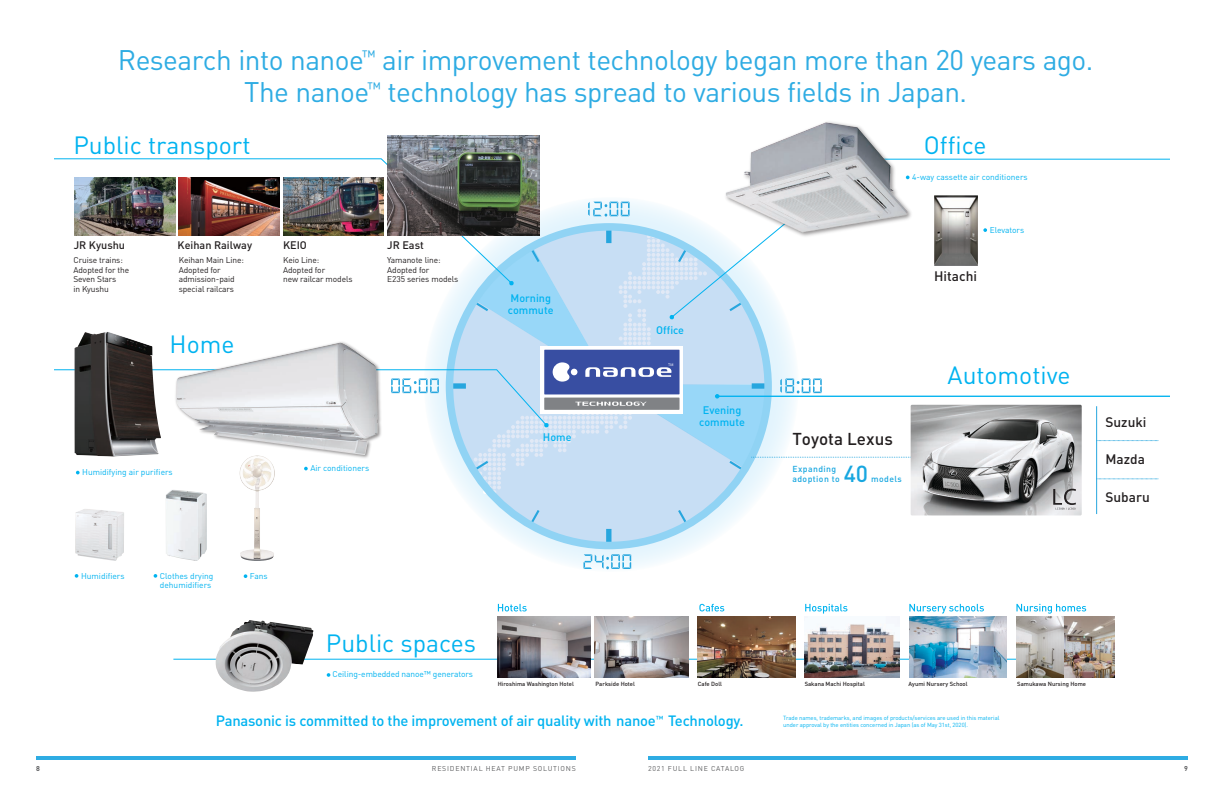
<style>
.page{position:relative;width:1224px;height:792px;background:#fff}
.page>*{position:absolute;margin:0;border:0;box-sizing:border-box;transform-origin:0 0}
.標準{font:28px/32px "DINOT";letter-spacing:-.02em;color:#2eace3;text-align:center}
.t1{font:24.7px "DIN";color:#00b3f0}
.t2{font:500 23px "DIN";color:#18a7e0}
.t3{font:500 17px "DINOT";color:#231f20}
.t4{font:500 14.8px "DINOT";letter-spacing:-.015em;color:#00b3f0}
.t5{font:500 13.6px "DINOT";color:#231f20}
.t6{font:500 10.9px/11.9px "DINOT";color:#00b3f0}
.t7{font:500 10.9px "DINOT";color:#231f20}
.t8{font:500 8.6px/10px "DIN";letter-spacing:.05em;color:#18a7e0}
.t9{font:8.4px/9.6px "DIN";letter-spacing:-.01em;color:#231f20}
.t10{font:8.4px/9.6px "DIN";color:#00b3f0}
.t11{font:7px "DINOT";letter-spacing:.11em;color:#5f6062}
.t12{font:700 7px "DINOT";color:#5f6062}
.t13{font:5.9px/6.9px "DIN";letter-spacing:-.01em;color:#00b3f0}
.t14{font:500 5.9px "DINOT";color:#231f20}
</style>
<div class="page">
<svg style="left:424px;top:197px;width:375px;height:375px;fill:#ebf7fd"></svg>
<svg style="left:460px;top:494px;width:303px;height:49px;fill:#c7def4"></svg>
<svg style="left:606px;top:529px;width:5px;height:16px"></svg>
<svg style="left:528px;top:508px;width:14px;height:19px"></svg>
<svg style="left:676px;top:508px;width:14px;height:19px"></svg>
<svg style="left:588px;top:202px;width:42px;height:15px"></svg>
<svg style="left:583px;top:554px;width:48px;height:15px"></svg>
<svg style="left:54px;top:158px;width:333px;height:69px"></svg>
<svg style="left:671px;top:159px;width:499px;height:107px"></svg>
<hr style="left:717px;top:396px;width:453px;height:1px;background:#00b3f0">
<img style="left:934px;top:195px;width:43px;height:71px">
<img style="left:715px;top:121px;width:204px;height:106px">
<img style="left:75px;top:509px;width:49px;height:52px">
<img style="left:166px;top:494px;width:41px;height:67px">
<img style="left:240px;top:494px;width:34px;height:67px">
<img style="left:75px;top:177px;width:100px;height:50px">
<img style="left:179px;top:177px;width:101px;height:50px">
<img style="left:283px;top:177px;width:101px;height:50px">
<img style="left:387px;top:135px;width:152px;height:92px">
<svg style="left:906px;top:176px;width:4px;height:3px"></svg>
<svg style="left:983px;top:228px;width:4px;height:4px"></svg>
<svg style="left:75px;top:574px;width:3px;height:4px"></svg>
<svg style="left:154px;top:574px;width:3px;height:4px"></svg>
<hr style="left:173px;top:659px;width:869px;height:1px;background:#00b3f0">
<img style="left:909px;top:616px;width:98px;height:62px">
<img style="left:698px;top:616px;width:97px;height:62px">
<img style="left:804px;top:616px;width:96px;height:62px">
<img style="left:1016px;top:617px;width:98px;height:61px">
<img style="left:595px;top:616px;width:94px;height:62px">
<img style="left:497px;top:616px;width:94px;height:62px">
<img style="left:216px;top:620px;width:97px;height:72px">
<svg style="left:327px;top:673px;width:3px;height:4px"></svg>
<svg style="left:244px;top:574px;width:3px;height:4px"></svg>
<svg style="left:498px;top:604px;width:29px;height:7px"></svg>
<svg style="left:699px;top:604px;width:25px;height:7px"></svg>
<svg style="left:805px;top:604px;width:42px;height:10px"></svg>
<svg style="left:909px;top:604px;width:75px;height:10px"></svg>
<svg style="left:1016px;top:604px;width:70px;height:10px"></svg>
<svg style="left:54px;top:227px;width:891px;height:267px"></svg>
<img style="left:911px;top:405px;width:171px;height:110px">
<svg style="left:1097px;top:440px;width:62px;height:1px"></svg>
<svg style="left:1097px;top:479px;width:62px;height:1px"></svg>
<svg style="left:1053px;top:489px;width:23px;height:21px"></svg>
<hr style="left:1096px;top:406px;width:1px;height:108px;background:#27a6de">
<hr style="left:36px;top:756px;width:540px;height:4px;background:#2eace3">
<hr style="left:648px;top:756px;width:540px;height:4px;background:#2eace3">
<p class="標準" style="left:118px;top:44px;width:977px">Research into nanoe<sup>™</sup> air improvement technology began more than 20 years ago.<br>The nanoe<sup>™</sup> technology has spread to various fields in Japan.</p>
<p class="t1" style="left:73px;top:131px;width:179px">Public transport</p>
<p class="t1" style="left:924px;top:131px;width:64px">Office</p>
<p class="t10" style="left:912px;top:172px;width:117px">4-way cassette air conditioners</p>
<p class="t7" style="left:74px;top:238px;width:53px">JR Kyushu</p>
<p class="t7" style="left:178px;top:238px;width:76px">Keihan Railway</p>
<p class="t7" style="left:283px;top:238px;width:25px">KEIO</p>
<p class="t7" style="left:387px;top:238px;width:38px">JR East</p>
<p class="t9" style="left:73px;top:255px;width:57px">Cruise trains:<br>Adopted for the<br>Seven Stars<br>in Kyushu</p>
<p class="t9" style="left:179px;top:255px;width:67px">Keihan Main Line:<br>Adopted for admission-paid special railcars</p>
<p class="t1" style="left:170px;top:330px;width:66px">Home</p>
<p class="t9" style="left:283px;top:255px;width:71px">Keio Line:<br>Adopted for<br>new railcar models</p>
<p class="t9" style="left:387px;top:255px;width:73px">Yamanote line:<br>Adopted for<br>E235 series models</p>
<p class="t10" style="left:82px;top:468px;width:92px">Humidifying air purifiers</p>
<p class="t10" style="left:310px;top:464px;width:60px">Air conditioners</p>
<p class="t6" style="left:508px;top:292px;width:47px">Morning commute</p>
<p class="t6" style="left:543px;top:431px;width:30px">Home</p>
<p class="t6" style="left:656px;top:324px;width:29px">Office</p>
<p class="t6" style="left:699px;top:404px;width:47px;text-align:center">Evening commute</p>
<p class="t3" style="left:792px;top:428px;width:102px">Toyota Lexus</p>
<p class="t2" style="left:844px;top:459px;width:26px">40</p>
<p class="t8" style="left:792px;top:464px;width:49px">Expanding adoption to</p>
<p class="t8" style="left:871px;top:474px;width:32px">models</p>
<p class="t10" style="left:990px;top:225px;width:36px">Elevators</p>
<p class="t5" style="left:934px;top:268px;width:44px">Hitachi</p>
<p class="t1" style="left:948px;top:361px;width:125px">Automotive</p>
<p class="t5" style="left:1106px;top:414px;width:43px">Suzuki</p>
<p class="t5" style="left:1106px;top:450px;width:41px">Mazda</p>
<p class="t5" style="left:1106px;top:488px;width:46px">Subaru</p>
<p class="t10" style="left:81px;top:571px;width:45px">Humidifiers</p>
<p class="t10" style="left:160px;top:571px;width:55px">Clothes drying dehumidifiers</p>
<p class="t10" style="left:250px;top:571px;width:19px">Fans</p>
<p class="t1" style="left:326px;top:629px;width:152px">Public spaces</p>
<p class="t10" style="left:333px;top:670px;width:142px">Ceiling-embedded nanoe™ generators</p>
<p class="t4" style="left:216px;top:711px;width:529px">Panasonic is committed to the improvement of air quality with nanoe<sup>™</sup> Technology.</p>
<p class="t13" style="left:783px;top:714px;width:218px">Trade names, trademarks, and images of products/services are used in this material under approval by the entities concerned in Japan (as of May 31st, 2020).</p>
<p class="t14" style="left:498px;top:680px;width:78px">Hiroshima Washington Hotel</p>
<p class="t14" style="left:596px;top:680px;width:41px">Parkside Hotel</p>
<p class="t14" style="left:698px;top:680px;width:26px">Cafe Doll</p>
<p class="t14" style="left:805px;top:680px;width:62px">Sakana Machi Hospital</p>
<p class="t14" style="left:909px;top:680px;width:61px">Ayumi Nursery School</p>
<p class="t14" style="left:1017px;top:680px;width:70px">Samukawa Nursing Home</p>
<p class="t12" style="left:36px;top:764px;width:5px">8</p>
<p class="t11" style="left:432px;top:764px;width:145px">RESIDENTIAL HEAT PUMP SOLUTIONS</p>
<p class="t11" style="left:648px;top:764px;width:98px">2021 FULL LINE CATALOG</p>
<p class="t12" style="left:1184px;top:764px;width:5px">9</p>
</div>
